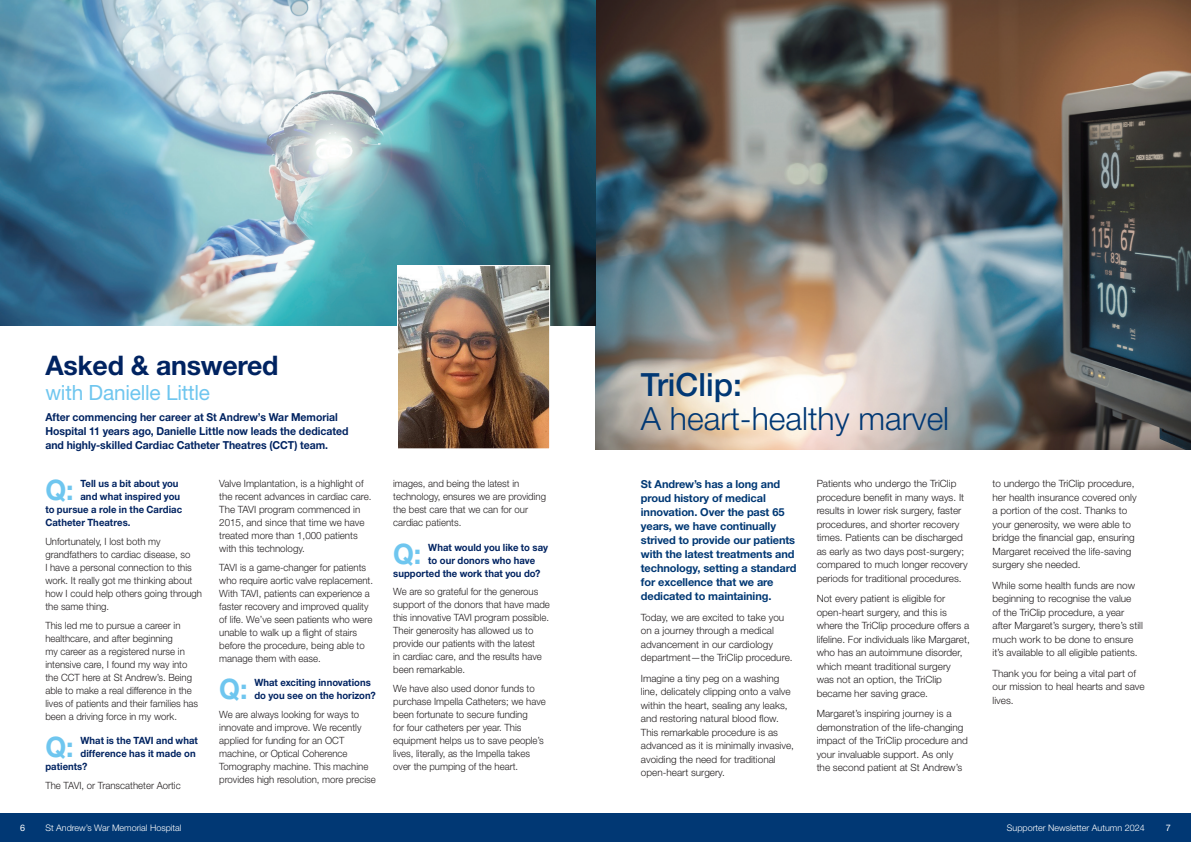
<style>
.page{position:relative;width:1191px;height:842px;background:#fff}
.page>*{position:absolute;margin:0;border:0;box-sizing:border-box;transform-origin:0 0}
.t1{font:300 32px "Helvetica Neue LT Std";color:#013874}
.t2{font:500 32px "Helvetica Neue LT Std";color:#013874}
.t3{font:700 28.2px "Helvetica Neue LT Std";color:#6fc6ef;scale:.95 1}
.t4{font:700 27px "Helvetica Neue LT Std";letter-spacing:-.01em;color:#002361}
.t5{font:21px "Helvetica Neue LT Std";letter-spacing:-.01em;color:#6fc6ef}
.t6{font:700 11px/14px "Helvetica Neue LT Std";letter-spacing:-.01em;color:#013874}
.t7{font:700 11px/14px "Helvetica Neue LT Std";color:#002361;scale:.95 1}
.t8{font:300 10px/13.5px "Helvetica Neue LT Std";color:#231f20}
.t9{font:300 10px/13px "Helvetica Neue LT Std";color:#231f20;scale:.96 1}
.t10{font:700 10px/13px "Helvetica Neue LT Std";letter-spacing:.005em;color:#002361;scale:.95 1}
.t11{font:300 9px "Helvetica Neue LT Std";color:#fff}
.t12{font:9px "Helvetica Neue LT Std";color:#fff}
</style>
<div class="page">
<div style="left:0;top:814px;width:1191px;height:28px;background:#013874"></div>
<img style="left:595px;top:0;width:596px;height:449px">
<img style="left:0;top:0;width:595px;height:325px">
<img style="left:399px;top:267px;width:149px;height:180px">
<div style="left:397px;top:265px;width:153px;height:184px;border:1px solid #fff"></div>
<h3 class="t4" style="left:45px;top:349px;width:235px">Asked &amp; answered</h3>
<h3 class="t5" style="left:45px;top:380px;width:166px">with Danielle Little</h3>
<p class="t7" style="left:45px;top:410px;width:320px">After commencing her career at St Andrew’s War Memorial<br>Hospital 11 years ago, Danielle Little now leads the dedicated and highly-skilled Cardiac Catheter Theatres (CCT) team.</p>
<h2 class="t3" style="left:45px;top:473px;width:31px">Q:</h2>
<p class="t10" style="left:80px;top:477px;width:105px">Tell us a bit about you</p>
<p class="t10" style="left:80px;top:490px;width:106px">and what inspired you</p>
<p class="t10" style="left:45px;top:503px;width:145px">to pursue a role in the Cardiac</p>
<p class="t10" style="left:45px;top:516px;width:91px">Catheter Theatres.</p>
<p class="t9" style="left:45px;top:535px;width:165px">Unfortunately, I lost both my grandfathers to cardiac disease, so<br>I have a personal connection to this work. It really got me thinking about how I could help others going through the same thing.</p>
<p class="t9" style="left:45px;top:618px;width:161px">This led me to pursue a career in healthcare, and after beginning<br>my career as a registered nurse in intensive care, I found my way into the CCT here at St Andrew’s. Being able to make a real difference in the lives of patients and their families has been a driving force in my work.</p>
<h2 class="t3" style="left:45px;top:729px;width:31px">Q:</h2>
<p class="t10" style="left:80px;top:734px;width:125px">What is the TAVI and what</p>
<p class="t10" style="left:80px;top:747px;width:123px">difference has it made on</p>
<p class="t10" style="left:45px;top:760px;width:46px">patients?</p>
<p class="t9" style="left:45px;top:778px;width:142px">The TAVI, or Transcatheter Aortic</p>
<p class="t12" style="left:20px;top:822px;width:7px">6</p>
<p class="t11" style="left:45px;top:822px;width:138px">St Andrew’s War Memorial Hospital</p>
<p class="t8" style="left:219px;top:477px;width:154px;line-height:13px">Valve Implantation, is a highlight of the recent advances in cardiac care.<br>The TAVI program commenced in<br>2015, and since that time we have treated more than 1,000 patients with this technology.</p>
<p class="t9" style="left:219px;top:561px;width:162px">TAVI is a game-changer for patients who require aortic valve replacement.<br>With TAVI, patients can experience a faster recovery and improved quality of life. We’ve seen patients who were unable to walk up a flight of stairs before the procedure, being able to manage them with ease.</p>
<h2 class="t3" style="left:219px;top:672px;width:31px">Q:</h2>
<p class="t10" style="left:254px;top:676px;width:129px">What exciting innovations do you see on the horizon?</p>
<p class="t9" style="left:219px;top:708px;width:165px">We are always looking for ways to innovate and improve. We recently applied for funding for an OCT machine, or Optical Coherence Tomography machine. This machine provides high resolution, more precise</p>
<p class="t9" style="left:393px;top:477px;width:161px">images, and being the latest in technology, ensures we are providing the best care that we can for our cardiac patients.</p>
<h2 class="t3" style="left:393px;top:536px;width:31px">Q:</h2>
<p class="t10" style="left:428px;top:540px;width:128px">What would you like to say</p>
<p class="t10" style="left:428px;top:553px;width:114px">to our donors who have</p>
<p class="t10" style="left:393px;top:566px;width:157px">supported the work that you do?</p>
<p class="t9" style="left:393px;top:585px;width:165px">We are so grateful for the generous support of the donors that have made this innovative TAVI program possible.<br>Their generosity has allowed us to provide our patients with the latest<br>in cardiac care, and the results have been remarkable.</p>
<p class="t9" style="left:393px;top:682px;width:160px">We have also used donor funds to purchase Impella Catheters; we have been fortunate to secure funding<br>for four catheters per year. This equipment helps us to save people’s lives, literally, as the Impella takes over the pumping of the heart.</p>
<h1 class="t2" style="left:641px;top:365px;width:102px">TriClip:</h1>
<h1 class="t1" style="left:641px;top:399px;width:310px">A heart-healthy marvel</h1>
<p class="t6" style="left:641px;top:477px;width:157px">St Andrew’s has a long and proud history of medical innovation. Over the past 65 years, we have continually strived to provide our patients with the latest treatments and technology, setting a standard for excellence that we are dedicated to maintaining.</p>
<p class="t8" style="left:641px;top:610px;width:153px">Today, we are excited to take you on a journey through a medical advancement in our cardiology department—the TriClip procedure.</p>
<p class="t8" style="left:641px;top:671px;width:155px">Imagine a tiny peg on a washing line, delicately clipping onto a valve within the heart, sealing any leaks, and restoring natural blood flow.<br>This remarkable procedure is as advanced as it is minimally invasive, avoiding the need for traditional open-heart surgery.</p>
<p class="t8" style="left:816px;top:477px;width:152px">Patients who undergo the TriClip procedure benefit in many ways. It results in lower risk surgery, faster procedures, and shorter recovery times. Patients can be discharged as early as two days post-surgery; compared to much longer recovery periods for traditional procedures.</p>
<p class="t8" style="left:816px;top:592px;width:155px">Not every patient is eligible for open-heart surgery, and this is where the TriClip procedure offers a lifeline. For individuals like Margaret, who has an autoimmune disorder, which meant traditional surgery was not an option, the TriClip became her saving grace.</p>
<p class="t8" style="left:816px;top:707px;width:153px">Margaret’s inspiring journey is a demonstration of the life-changing impact of the TriClip procedure and your invaluable support. As only the second patient at St Andrew’s</p>
<p class="t8" style="left:992px;top:477px;width:146px">to undergo the TriClip procedure, her health insurance covered only a portion of the cost. Thanks to your generosity, we were able to bridge the financial gap, ensuring<br>Margaret received the life-saving surgery she needed.</p>
<p class="t8" style="left:992px;top:578px;width:152px">While some health funds are now beginning to recognise the value<br>of the TriClip procedure, a year after Margaret’s surgery, there’s still much work to be done to ensure it’s available to all eligible patients.</p>
<p class="t8" style="left:992px;top:666px;width:154px">Thank you for being a vital part of our mission to heal hearts and save lives.</p>
<p class="t11" style="left:1007px;top:822px;width:139px">Supporter Newsletter Autumn 2024</p>
<p class="t12" style="left:1165px;top:822px;width:7px">7</p>
</div>
